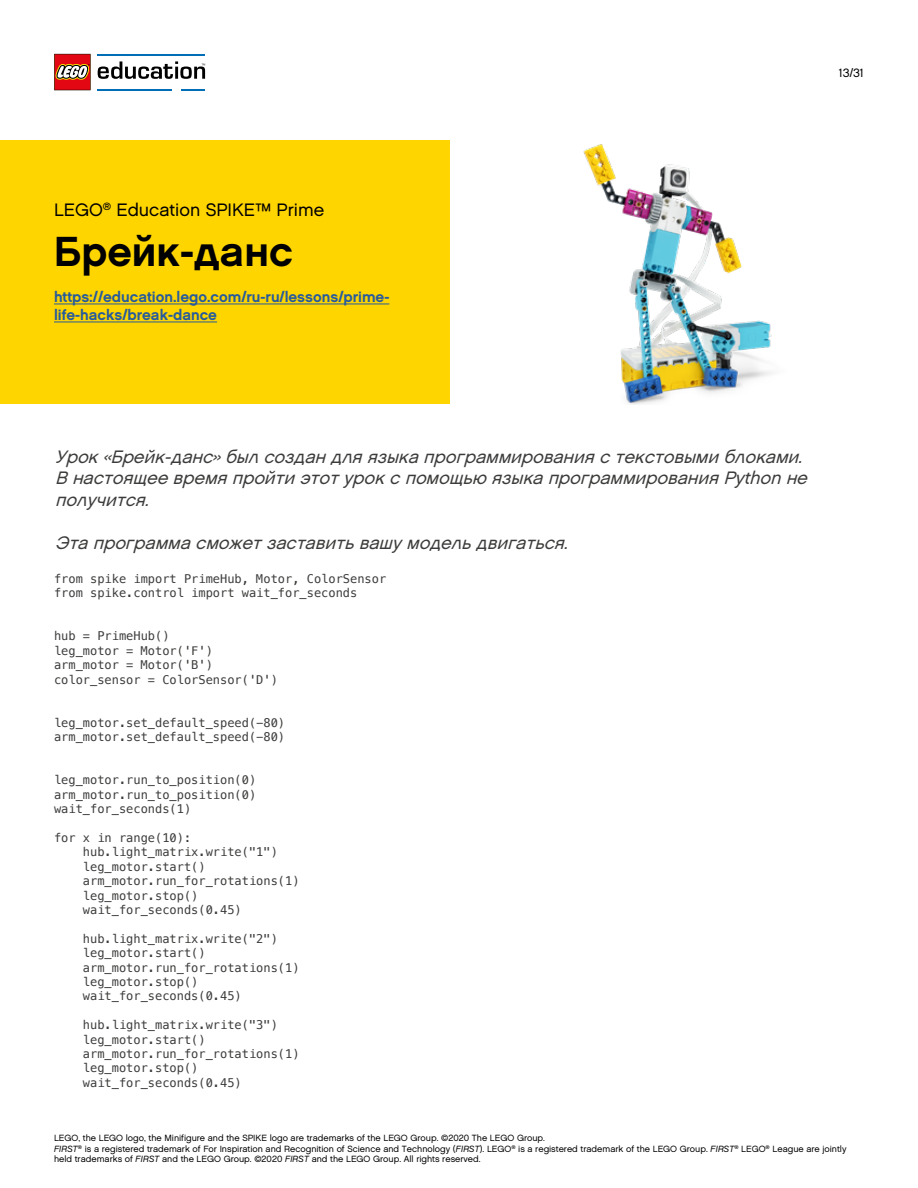
<style>
.page{position:relative;width:918px;height:1188px;background:#fff}
.page>*{position:absolute;margin:0;border:0;box-sizing:border-box;transform-origin:0 0}
.t1{font:700 42px "LEGO Chalet 60";color:#000}
.t2{font:italic 18px/21.6px "LEGO Chalet 60";color:#3c3c3b}
.t3{font:18px "LEGO Chalet 60";color:#000}
.t4{font:700 15px/18px "LEGO Chalet 60";color:#275b9b}
.t5{font:12px/14.4px "Menlo";color:#3c3c3b}
.t6{font:12px "LEGO Chalet 60";color:#000}
.t7{font:9px/10.8px "LEGO Chalet 60";color:#000}
.s1{font-style:italic}
</style>
<div class="page">
<hr style="left:98px;top:54px;width:107px;height:1px;background:#006db7">
<hr style="left:98px;top:89px;width:74px;height:1px;background:#006db7">
<svg style="left:182px;top:89px;width:23px;height:1px"></svg>
<svg style="left:98px;top:61px;width:107px;height:18px"></svg>
<svg style="left:54px;top:54px;width:37px;height:36px"></svg>
<div style="left:0;top:140px;width:450px;height:264px;background:#ffd500"></div>
<img style="left:583px;top:144px;width:190px;height:260px">
<hr style="left:54px;top:304px;width:335px;height:1px;background:#275b9b">
<hr style="left:54px;top:322px;width:163px;height:1px;background:#275b9b">
<h2 class="t3" style="left:54px;top:199px;width:272px">LEGO<sup>®</sup> Education SPIKE™ Prime</h2>
<h1 class="t1" style="left:54px;top:225px;width:241px">Брейк-данс</h1>
<p class="t4" style="left:54px;top:288px;width:337px">https://education.lego.com/ru-ru/lessons/prime&shy;life-hacks/break-dance</p>
<p class="t6" style="left:839px;top:65px;width:27px">13/31</p>
<h2 class="t2" style="left:55px;top:446px;width:759px">Урок«Брейк-данс»былсоздандляязыкапрограммированиястекстовымиблоками.<br>В настоящеевремяпройтиэтотурокспомощью языкапрограммированияPythonне получится.</h2>
<h2 class="t2" style="left:55px;top:532px;width:519px">Этапрограммасможетзаставитьвашумодельдвигаться.</h2>
<p class="t5" style="left:54px;top:572px;width:334px">from spike import PrimeHub, Motor, ColorSensor from spike.control import wait_for_seconds</p>
<p class="t5" style="left:54px;top:629px;width:225px">hub = PrimeHub()<br>leg_motor = Motor('F') arm_motor = Motor('B') color_sensor = ColorSensor('D')</p>
<p class="t5" style="left:54px;top:716px;width:233px">leg_motor.set_default_speed(-80) arm_motor.set_default_speed(-80)</p>
<p class="t5" style="left:54px;top:773px;width:204px;text-align:justify">leg_motor.run_to_position(0) arm_motor.run_to_position(0) wait_for_seconds(1)</p>
<p class="t5" style="left:83px;top:831px;width:218px;text-indent:-29px">for x in range(10): hub.light_matrix.write("1") leg_motor.start() arm_motor.run_for_rotations(1) leg_motor.stop() wait_for_seconds(0.45)</p>
<p class="t5" style="left:83px;top:932px;width:218px">hub.light_matrix.write("2") leg_motor.start() arm_motor.run_for_rotations(1) leg_motor.stop() wait_for_seconds(0.45)</p>
<p class="t5" style="left:83px;top:1018px;width:218px">hub.light_matrix.write("3") leg_motor.start() arm_motor.run_for_rotations(1) leg_motor.stop() wait_for_seconds(0.45)</p>
<p class="t7" style="left:54px;top:1132px;width:794px">LEGO, the LEGO logo, the Minifigure and the SPIKE logo are trademarks of the LEGO Group. ©2020 The LEGO Group.<br><span class="s1">FIRST</span><sup>®</sup> is a registered trademark of For Inspiration and Recognition of Science and Technology (<span class="s1">FIRST</span>). LEGO<sup>®</sup> is a registered trademark of the LEGO Group. <span class="s1">FIRST</span><sup>®</sup> LEGO<sup>®</sup> League are jointly held trademarks of <span class="s1">FIRST</span> and the LEGO Group. ©2020 <span class="s1">FIRST</span> and the LEGO Group. All rights reserved.</p>
</div>
